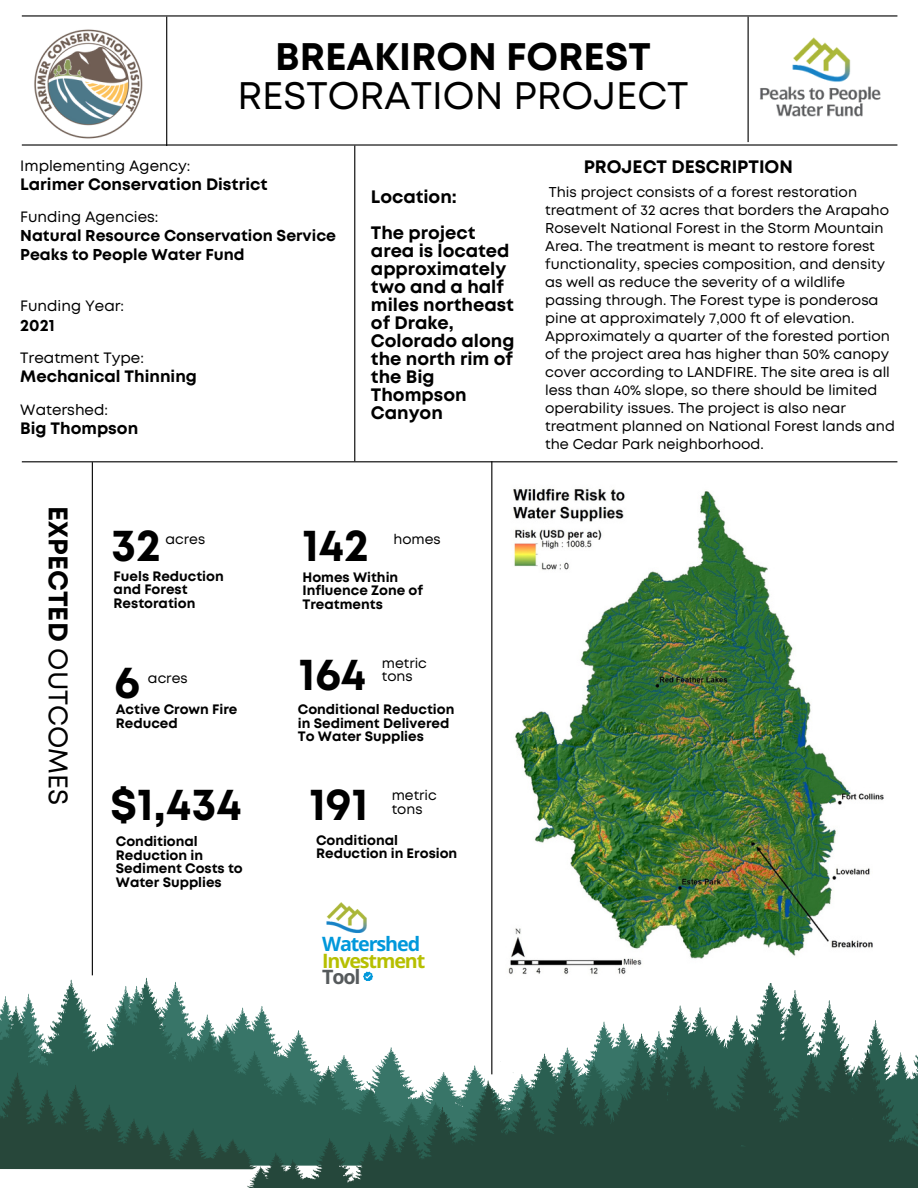
<style>
.page{position:relative;width:918px;height:1188px;background:#fff}
.page>*{position:absolute;margin:0;border:0;box-sizing:border-box;transform-origin:0 0}
.t1{font:700 45.45px "Mont";color:#000}
.t2{font:38.4px/38.2px "Mont";color:#000;text-align:center}
.t3{font:700 26.85px "Mont";color:#000}
.t4{font:700 19.8px "Open Sans";letter-spacing:-.055em;color:#b6bf00}
.t5{font:700 19.8px "Open Sans";letter-spacing:-.055em;color:#0098db}
.t6{font:700 19.8px "Open Sans";color:#565a5c}
.t7{font:700 18px/18px "Mont";color:#000}
.t8{font:700 16.5px "Mont";color:#000}
.t9{font:700 15.75px "Mont";color:#000}
.t10{font:15px "Mont";color:#000}
.t11{font:14.25px/18px "Mont";color:#000}
.t12{font:13.95px "Mont";color:#000}
.t13{font:700 13.65px/13.5px "Mont";color:#000}
.s1{font-weight:700}
.s2{font-weight:400}
</style>
<div class="page">
<hr style="left:92px;top:462px;width:1px;height:513px;background:#000">
<img style="left:760px;top:37px;width:121px;height:80px">
<hr style="left:22px;top:144px;width:875px;height:2px;background:#000">
<hr style="left:22px;top:461px;width:875px;height:1px;background:#000">
<hr style="left:22px;top:15px;width:875px;height:2px;background:#000">
<hr style="left:166px;top:17px;width:1px;height:129px;background:#000">
<hr style="left:748px;top:17px;width:1px;height:125px;background:#000">
<hr style="left:354px;top:146px;width:1px;height:315px;background:#000">
<svg style="left:257px;top:1009px;width:135px;height:39px"></svg>
<svg style="left:492px;top:979px;width:389px;height:69px"></svg>
<svg style="left:644px;top:1037px;width:274px;height:151px;background:#345a4e"></svg>
<svg style="left:242px;top:1048px;width:448px;height:140px;background:#496f64"></svg>
<svg style="left:0;top:978px;width:257px;height:191px"></svg>
<svg style="left:609px;top:1116px;width:6px;height:9px"></svg>
<svg style="left:393px;top:1147px;width:5px;height:5px"></svg>
<svg style="left:257px;top:1175px;width:9px;height:6px"></svg>
<svg style="left:622px;top:1096px;width:9px;height:6px"></svg>
<hr style="left:491px;top:461px;width:1px;height:613px;background:#000">
<img style="left:326px;top:902px;width:41px;height:32px">
<svg style="left:363px;top:972px;width:10px;height:9px"></svg>
<img style="left:34px;top:29px;width:109px;height:110px">
<img style="left:500px;top:488px;width:384px;height:494px">
<p class="t2" style="left:238px;top:41px;width:452px"><span class="s1">BREAKIRON FOREST<br></span>RESTORATION PROJECT</p>
<p class="t10" style="left:20px;top:160px;width:172px">Implementing Agency:</p>
<p class="t8" style="left:20px;top:178px;width:249px">Larimer Conservation District</p>
<p class="t10" style="left:20px;top:211px;width:140px">Funding Agencies:</p>
<p class="t9" style="left:20px;top:229px;width:317px">Natural Resource Conservation Service</p>
<p class="t9" style="left:20px;top:248px;width:226px">Peaks to People Water Fund</p>
<p class="t10" style="left:20px;top:301px;width:105px">Funding Year:</p>
<p class="t8" style="left:20px;top:319px;width:36px">2021</p>
<p class="t10" style="left:20px;top:352px;width:125px">Treatment Type:</p>
<p class="t8" style="left:20px;top:370px;width:178px">Mechanical Thinning</p>
<p class="t10" style="left:20px;top:404px;width:89px">Watershed:</p>
<p class="t8" style="left:20px;top:422px;width:119px">Big Thompson</p>
<p class="t7" style="left:371px;top:189px;width:88px">Location:</p>
<p class="t7" style="left:371px;top:225px;width:145px">The project area is located approximately two and a half miles northeast of Drake,<br>Colorado along the north rim of the Big<br>Thompson<br>Canyon</p>
<p class="t3" style="left:68px;top:506px;width:300px;rotate:90deg">EXPECTED <span class="s2">OUTCOMES</span></p>
<p class="t1" style="left:111px;top:528px;width:51px">32</p>
<p class="t12" style="left:166px;top:534px;width:41px">acres</p>
<p class="t13" style="left:114px;top:570px;width:112px">Fuels Reduction</p>
<p class="t13" style="left:114px;top:584px;width:83px">and Forest<br>Restoration</p>
<p class="t1" style="left:114px;top:665px;width:27px">6</p>
<p class="t12" style="left:148px;top:672px;width:41px">acres</p>
<p class="t13" style="left:116px;top:704px;width:123px">Active Crown Fire<br>Reduced</p>
<p class="t1" style="left:110px;top:788px;width:133px">$1,434</p>
<p class="t13" style="left:116px;top:836px;width:128px">Conditional<br>Reduction in<br>Sediment Costs to<br>Water Supplies</p>
<p class="t1" style="left:302px;top:528px;width:68px">142</p>
<p class="t12" style="left:393px;top:534px;width:49px">homes</p>
<p class="t13" style="left:302px;top:571px;width:122px">Homes Within<br>Influence Zone of<br>Treatments</p>
<p class="t1" style="left:299px;top:657px;width:69px">164</p>
<p class="t12" style="left:382px;top:658px;width:47px">metric</p>
<p class="t12" style="left:382px;top:671px;width:32px">tons</p>
<p class="t13" style="left:298px;top:704px;width:158px">Conditional Reduction in Sediment Delivered<br>To Water Supplies</p>
<p class="t1" style="left:309px;top:788px;width:60px">191</p>
<p class="t12" style="left:392px;top:790px;width:47px">metric</p>
<p class="t12" style="left:392px;top:803px;width:32px">tons</p>
<p class="t13" style="left:316px;top:834px;width:84px">Conditional</p>
<p class="t13" style="left:316px;top:848px;width:143px">Reduction in Erosion</p>
<p class="t5" style="left:322px;top:930px;width:100px">Watershed</p>
<p class="t4" style="left:322px;top:946px;width:105px">Investment</p>
<p class="t6" style="left:322px;top:963px;width:40px">Tool</p>
<p class="t7" style="left:584px;top:159px;width:211px">PROJECT DESCRIPTION</p>
<p class="t11" style="left:545px;top:184px;width:351px">This project consists of a forest restoration treatment of 32 acres that borders the Arapaho Rosevelt National Forest in the Storm Mountain Area. The treatment is meant to restore forest functionality, species composition, and density as well as reduce the severity of a wildlife passing through. The Forest type is ponderosa pine at approximately 7,000 ft of elevation.<br>Approximately a quarter of the forested portion of the project area has higher than 50% canopy cover according to LANDFIRE. The site area is all less than 40% slope, so there should be limited operability issues. The project is also near treatment planned on National Forest lands and the Cedar Park neighborhood.</p>
</div>
